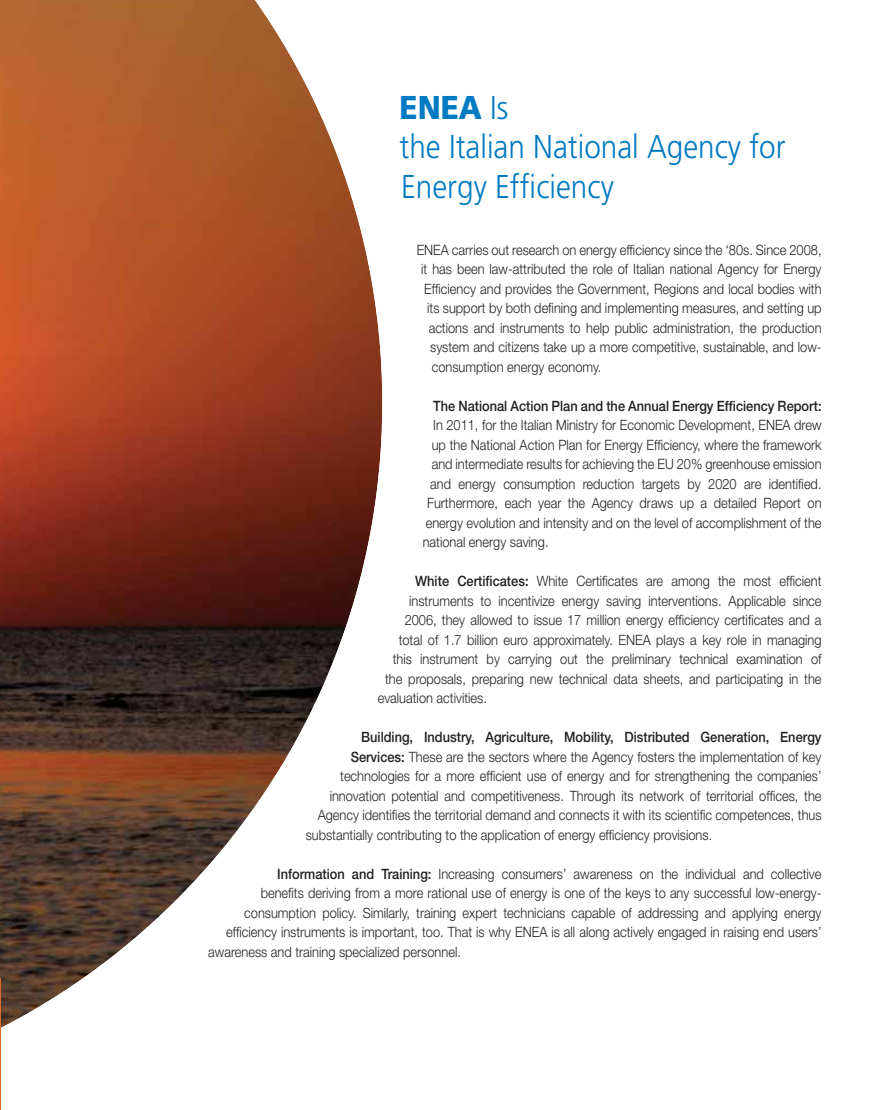
<style>
.page{position:relative;width:893px;height:1110px;background:#fff}
.page>*{position:absolute;margin:0;border:0;box-sizing:border-box;transform-origin:0 0}
.t1{font:300 33px/39.6px "Frutiger";color:#007ac2;scale:.9 1}
.t2{font:300 14.25px "Helvetica Neue";color:#231f20;scale:.9 1}
.t3{font:500 14.25px "Helvetica Neue";color:#231f20;scale:.9 1}
.s1{font-weight:900}
.s2{font-weight:500}
</style>
<div class="page">
<img style="left:0;top:0;width:382px;height:1035px">
<h1 class="t1" style="left:400px;top:90px;width:430px"><span class="s1">ENEA</span> Is<br>the Italian National Agency for<br>Energy Efficiency</h1>
<p class="t2" style="left:417px;top:245px;width:451px">ENEA carries out research on energy efficiency since the ‘80s. Since 2008,</p>
<p class="t2" style="left:421px;top:264px;width:446px">it has been law-attributed the role of Italian national Agency for Energy</p>
<p class="t2" style="left:424px;top:284px;width:443px">Efficiency and provides the Government, Regions and local bodies with</p>
<p class="t2" style="left:427px;top:303px;width:440px">its support by both defining and implementing measures, and setting up</p>
<p class="t2" style="left:429px;top:323px;width:438px">actions and instruments to help public administration, the production</p>
<p class="t2" style="left:430px;top:342px;width:436px">system and citizens take up a more competitive, sustainable, and low-</p>
<p class="t2" style="left:432px;top:362px;width:190px">consumption energy economy.</p>
<p class="t3" style="left:433px;top:401px;width:433px">The National Action Plan and the Annual Energy Efficiency Report:</p>
<p class="t2" style="left:433px;top:420px;width:433px">In 2011, for the Italian Ministry for Economic Development, ENEA drew</p>
<p class="t2" style="left:432px;top:440px;width:435px">up the National Action Plan for Energy Efficiency, where the framework</p>
<p class="t2" style="left:432px;top:459px;width:435px">and intermediate results for achieving the EU 20% greenhouse emission</p>
<p class="t2" style="left:430px;top:478px;width:436px">and energy consumption reduction targets by 2020 are identified.</p>
<p class="t2" style="left:427px;top:498px;width:440px">Furthermore, each year the Agency draws up a detailed Report on</p>
<p class="t2" style="left:426px;top:517px;width:441px">energy evolution and intensity and on the level of accomplishment of the</p>
<p class="t2" style="left:423px;top:537px;width:141px">national energy saving.</p>
<p class="t2" style="left:415px;top:576px;width:453px"><span class="s2">White Certificates:</span> White Certificates are among the most efficient</p>
<p class="t2" style="left:409px;top:595px;width:460px">instruments to incentivize energy saving interventions. Applicable since</p>
<p class="t2" style="left:405px;top:615px;width:465px">2006, they allowed to issue 17 million energy efficiency certificates and a</p>
<p class="t2" style="left:399px;top:634px;width:471px">total of 1.7 billion euro approximately. ENEA plays a key role in managing</p>
<p class="t2" style="left:393px;top:654px;width:478px">this instrument by carrying out the preliminary technical examination of</p>
<p class="t2" style="left:385px;top:673px;width:486px">the proposals, preparing new technical data sheets, and participating in the</p>
<p class="t2" style="left:378px;top:693px;width:123px">evaluation activities.</p>
<p class="t3" style="left:361px;top:732px;width:513px">Building, Industry, Agriculture, Mobility, Distributed Generation, Energy</p>
<p class="t2" style="left:351px;top:751px;width:525px"><span class="s2">Services:</span> These are the sectors where the Agency fosters the implementation of key</p>
<p class="t2" style="left:340px;top:771px;width:536px">technologies for a more efficient use of energy and for strengthening the companies’</p>
<p class="t2" style="left:330px;top:790px;width:548px">innovation potential and competitiveness. Through its network of territorial offices, the</p>
<p class="t2" style="left:318px;top:810px;width:561px">Agency identifies the territorial demand and connects it with its scientific competences, thus</p>
<p class="t2" style="left:306px;top:829px;width:453px">substantially contributing to the application of energy efficiency provisions.</p>
<p class="t2" style="left:277px;top:868px;width:606px"><span class="s2">Information and Training:</span> Increasing consumers’ awareness on the individual and collective</p>
<p class="t2" style="left:261px;top:888px;width:625px">benefits deriving from a more rational use of energy is one of the keys to any successful low-energy-</p>
<p class="t2" style="left:244px;top:907px;width:643px">consumption policy. Similarly, training expert technicians capable of addressing and applying energy</p>
<p class="t2" style="left:226px;top:927px;width:663px">efficiency instruments is important, too. That is why ENEA is all along actively engaged in raising end users’</p>
<p class="t2" style="left:208px;top:946px;width:282px">awareness and training specialized personnel.</p>
</div>
